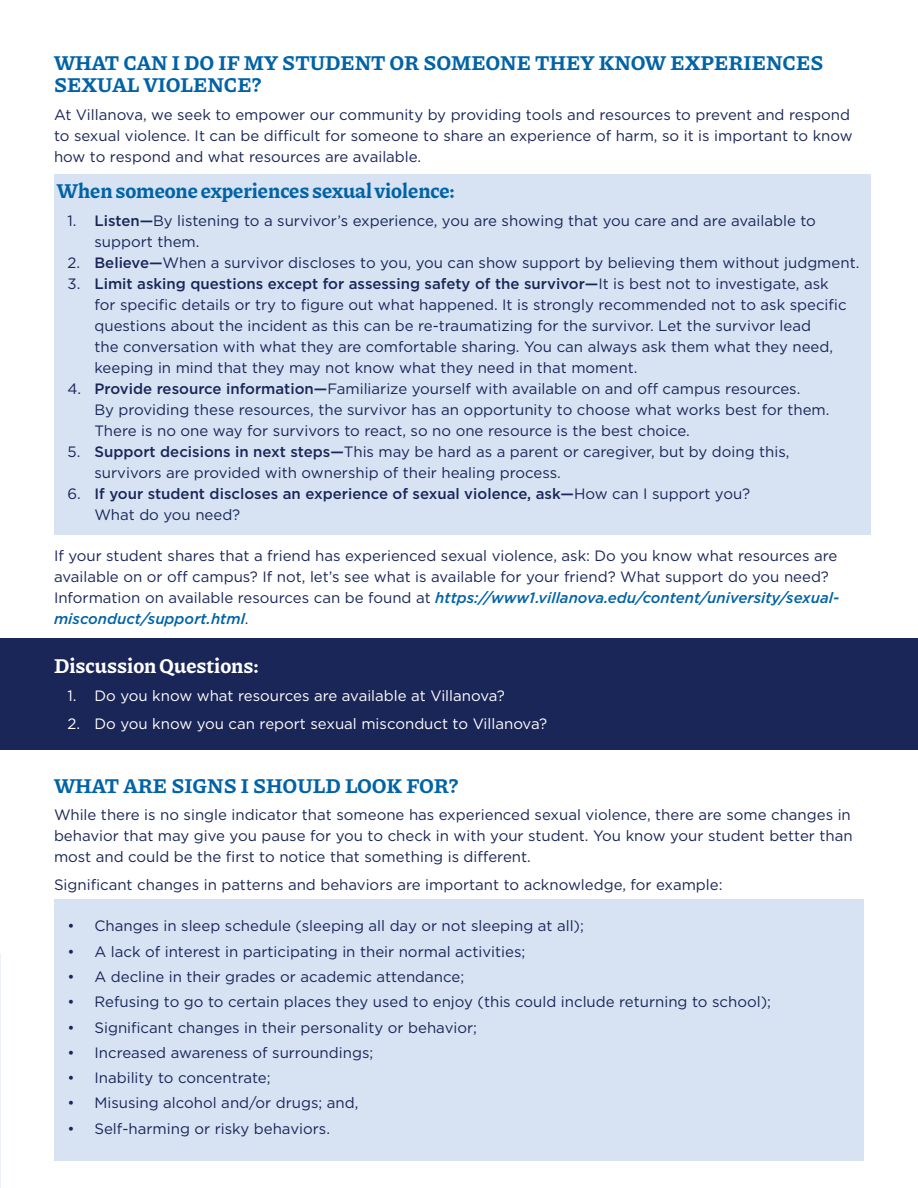
<style>
.page{position:relative;width:918px;height:1188px;background:#fff}
.page>*{position:absolute;margin:0;border:0;box-sizing:border-box;transform-origin:0 0}
.t1{font:700 21px/22.5px "Piazzolla";color:#0163a7}
.t2{font:700 21px "Piazzolla";color:#fff}
.t3{font:15px/21px "Gotham";color:#1a2657}
.t4{font:15px "Gotham";color:#fff}
.t5{font:500 15px/21px "Gotham";color:#1a2657}
.s1{font-weight:500}
.s2{font-weight:400}
.s3{font-weight:500;font-style:italic;color:#0163a7}
</style>
<div class="page">
<div style="left:54px;top:174px;width:816px;height:361px;background:#d7e3f3"></div>
<div style="left:0;top:638px;width:918px;height:112px;background:#1a2657"></div>
<div style="left:54px;top:900px;width:810px;height:261px;background:#d7e3f3"></div>
<h2 class="t1" style="left:54px;top:50px;width:771px">WHAT CAN I DO IF MY STUDENT OR SOMEONE THEY KNOW EXPERIENCES<br>SEXUAL VIOLENCE?</h2>
<p class="t3" style="left:54px;top:104px;width:800px">At Villanova, we seek to empower our community by providing tools and resources to prevent and respond to sexual violence. It can be difficult for someone to share an experience of harm, so it is important to know how to respond and what resources are available.</p>
<p class="t1" style="left:57px;top:179px;width:400px">When someone experiences sexual violence:</p>
<p class="t3" style="left:94px;top:210px;width:723px;text-indent:-27px">1. <span class="s1">Listen—</span>By listening to a survivor’s experience, you are showing that you care and are available to support them.</p>
<p class="t3" style="left:68px;top:252px;width:793px">2. <span class="s1">Believe—</span>When a survivor discloses to you, you can show support by believing them without judgment.</p>
<p class="t3" style="left:94px;top:273px;width:754px;text-indent:-27px">3. <span class="s1">Limit asking questions except for assessing safety of the survivor—</span>It is best not to investigate, ask for specific details or try to figure out what happened. It is strongly recommended not to ask specific questions about the incident as this can be re-traumatizing for the survivor. Let the survivor lead<br>the conversation with what they are comfortable sharing. You can always ask them what they need, keeping in mind that they may not know what they need in that moment.</p>
<p class="t3" style="left:94px;top:378px;width:737px;text-indent:-27px">4. <span class="s1">Provide resource information—</span>Familiarize yourself with available on and off campus resources.<br>By providing these resources, the survivor has an opportunity to choose what works best for them.<br>There is no one way for survivors to react, so no one resource is the best choice.</p>
<p class="t3" style="left:94px;top:441px;width:697px;text-indent:-27px">5. <span class="s1">Support decisions in next steps—</span>This may be hard as a parent or caregiver, but by doing this, survivors are provided with ownership of their healing process.</p>
<p class="t5" style="left:94px;top:483px;width:657px;text-indent:-27px"><span class="s2">6.</span> If your student discloses an experience of sexual violence, ask—<span class="s2">How can I support you?<br>What do you need?</span></p>
<p class="t3" style="left:54px;top:545px;width:787px">If your student shares that a friend has experienced sexual violence, ask: Do you know what resources are available on or off campus? If not, let’s see what is available for your friend? What support do you need?<br>Information on available resources can be found at <span class="s3">https://www1.villanova.edu/content/university/sexual&shy;misconduct/support.html</span>.</p>
<h3 class="t2" style="left:54px;top:652px;width:206px">Discussion Questions:</h3>
<p class="t4" style="left:68px;top:686px;width:439px">1. Do you know what resources are available at Villanova?</p>
<p class="t4" style="left:68px;top:714px;width:481px">2. Do you know you can report sexual misconduct to Villanova?</p>
<h2 class="t1" style="left:54px;top:773px;width:405px">WHAT ARE SIGNS I SHOULD LOOK FOR?</h2>
<p class="t3" style="left:54px;top:804px;width:800px">While there is no single indicator that someone has experienced sexual violence, there are some changes in behavior that may give you pause for you to check in with your student. You know your student better than most and could be the first to notice that something is different.</p>
<p class="t3" style="left:54px;top:874px;width:670px">Significant changes in patterns and behaviors are important to acknowledge, for example:</p>
<p class="t3" style="left:68px;top:915px;width:518px">• Changes in sleep schedule (sleeping all day or not sleeping at all);</p>
<p class="t3" style="left:68px;top:940px;width:459px">• A lack of interest in participating in their normal activities;</p>
<p class="t3" style="left:68px;top:966px;width:398px">• A decline in their grades or academic attendance;</p>
<p class="t3" style="left:68px;top:991px;width:705px">• Refusing to go to certain places they used to enjoy (this could include returning to school);</p>
<p class="t3" style="left:68px;top:1016px;width:411px">• Significant changes in their personality or behavior;</p>
<p class="t3" style="left:68px;top:1042px;width:307px">• Increased awareness of surroundings;</p>
<p class="t3" style="left:68px;top:1067px;width:205px">• Inability to concentrate;</p>
<p class="t3" style="left:68px;top:1092px;width:292px">• Misusing alcohol and/or drugs; and,</p>
<p class="t3" style="left:68px;top:1118px;width:264px">• Self-harming or risky behaviors.</p>
</div>
